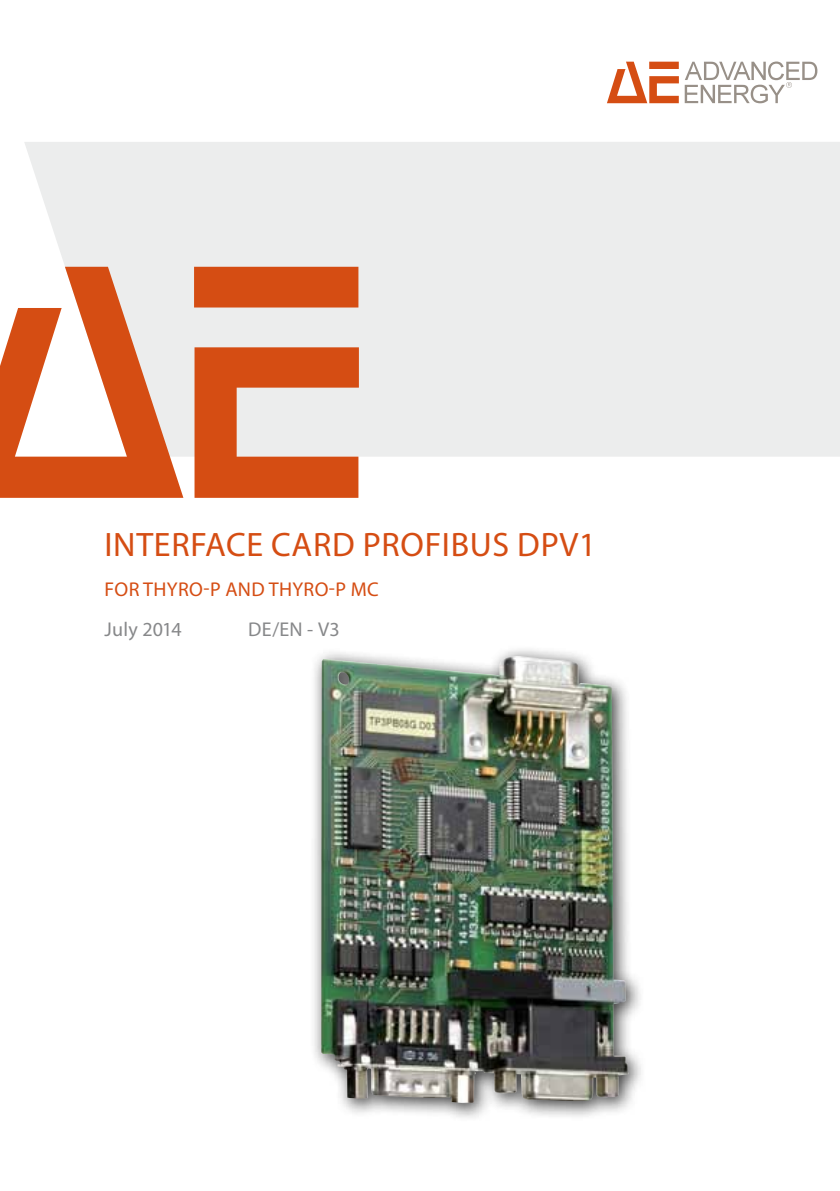
<style>
.page{position:relative;width:840px;height:1191px;background:#fff}
.page>*{position:absolute;margin:0;border:0;box-sizing:border-box;transform-origin:0 0}
.t1{font:34px "Myriad Pro";letter-spacing:.02em;color:#d54d13}
.t2{font:20px "Myriad Pro";letter-spacing:.02em;color:#d54d13}
.t3{font:20px "Myriad Pro";letter-spacing:.005em;color:#87888a}
</style>
<div class="page">
<div style="left:310px;top:644px;width:337px;height:478px;background:#000;opacity:.75"></div>
<img style="left:321px;top:656px;width:307px;height:447px">
<div style="left:24px;top:142px;width:815px;height:315px;background:#eceded"></div>
<svg style="left:0;top:267px;width:359px;height:231px;fill:#d54d13"></svg>
<svg style="left:684px;top:62px;width:133px;height:41px"></svg>
<svg style="left:607px;top:62px;width:71px;height:41px"></svg>
<p class="t1" style="left:104px;top:523px;width:493px">INTERFACE CARD PROFIBUS DPV1</p>
<p class="t2" style="left:104px;top:577px;width:274px">FOR THYRO-P AND THYRO-P MC</p>
<p class="t3" style="left:104px;top:617px;width:109px">JULY 2014 DE</p>
<p class="t3" style="left:272px;top:617px;width:69px">/EN - V3</p>
</div>
